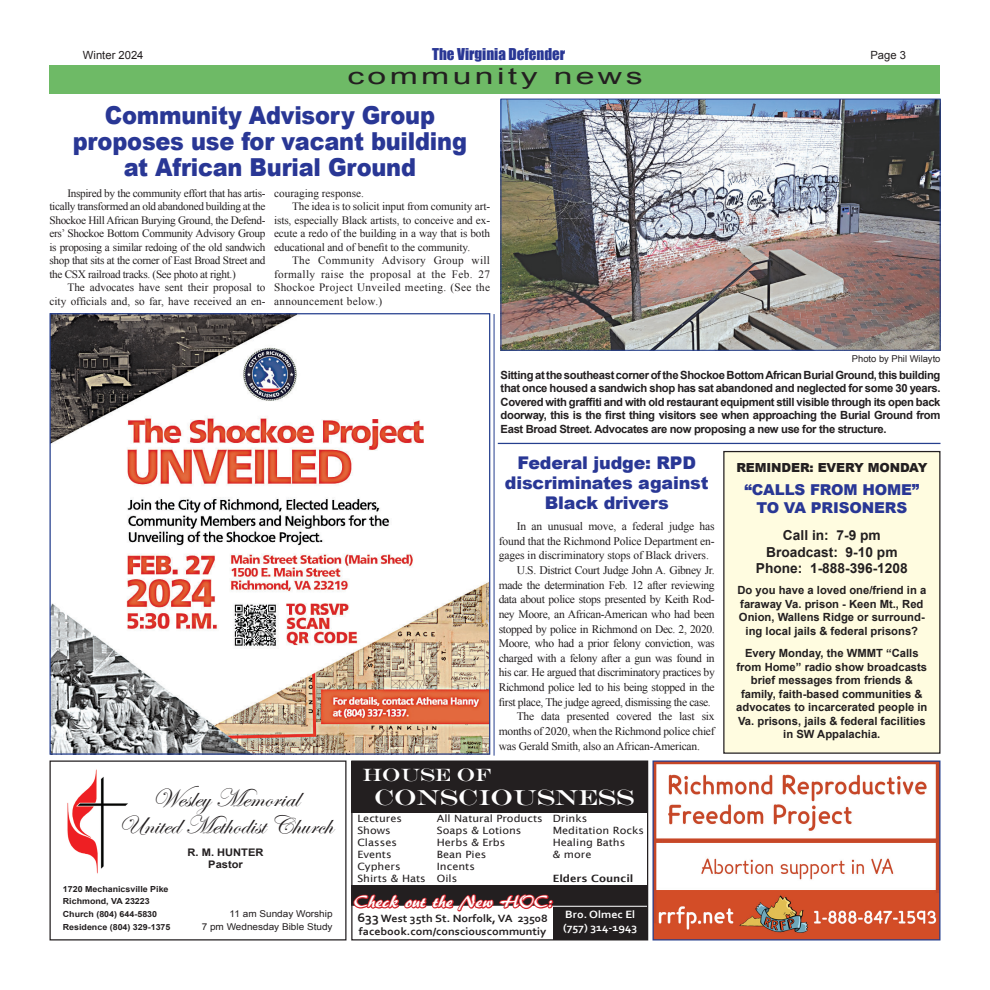
<style>
.page{position:relative;width:990px;height:990px;background:#fff}
.page>*{position:absolute;margin:0;border:0;box-sizing:border-box;transform-origin:0 0}
.t1{font:26.25px/27.1px "Edwardian Script ITC";color:#231f20;text-align:center;scale:1.06 1}
.t2{font:900 24.75px/26.2px "Arial";letter-spacing:-.01em;color:#293795;text-align:center;scale:.91 1}
.t3{font:22.5px "Arial";letter-spacing:.1em;color:#231f20;scale:1.5 1}
.t4{font:22.12px "Engravers";letter-spacing:-.02em;color:#fff;scale:1.09 1}
.t5{font:18.12px "Engravers";letter-spacing:-.02em;color:#fff;scale:1.09 1}
.t6{font:900 17.5px/20px "Arial";letter-spacing:-.01em;color:#293795;text-align:center}
.t7{font:17.12px "ARBERKLEY";color:#fff;scale:1.09 1}
.t8{font:900 15px/18px "Arial";letter-spacing:-.01em;color:#293795;text-align:center}
.t9{font:15px "Impact";color:#293795}
.t10{font:700 13.75px/16.5px "Arial";color:#231f20;text-align:center}
.t11{font:900 12.5px "Arial";letter-spacing:-.01em;color:#231f20}
.t12{font:11.5px "Times New Roman";letter-spacing:-.03em;color:#231f20}
.t13{font:11.5px "Times New Roman";letter-spacing:-.01em;color:#231f20}
.t14{font:700 11.25px/13.5px "Arial";color:#231f20;text-align:center}
.t15{font:11.25px/13.5px "Times New Roman";color:#231f20;text-align:justify}
.t16{font:11.25px "Times New Roman";letter-spacing:.03em;color:#231f20}
.t17{font:11.25px "Arial";color:#231f20}
.t18{font:700 11px/13.2px "Corbel";color:#231f20;scale:1.09 1}
.t19{font:700 11px/13.2px "Corbel";color:#fff;scale:1.09 1}
.t20{font:700 10.5px/12.5px "Arial";color:#231f20;text-align:center;scale:1.06 1}
.t21{font:10px/12px "Lucida Sans";color:#231f20;scale:1.09 1}
.t22{font:600 10px "Lucida Sans";color:#231f20;scale:1.09 1}
.t23{font:9.38px/12.5px "Arial";color:#231f20;text-align:right;scale:1.06 1}
.t24{font:9.38px "Arial";color:#231f20}
.t25{font:700 8.38px/12.5px "Arial";color:#231f20;scale:1.06 1}
.s1{font-size:13px}
</style>
<div class="page">
<div style="left:49px;top:65px;width:891px;height:29px;background:#6eba66"></div>
<img style="left:67px;top:769px;width:61px;height:105px">
<div style="left:49px;top:760px;width:298px;height:181px;border:1px solid #231f20"></div>
<div style="left:352px;top:761px;width:295px;height:52px;background:#231f20"></div>
<div style="left:553px;top:905px;width:94px;height:35px;background:#231f20"></div>
<div style="left:352px;top:885px;width:295px;height:21px;background:#231f20"></div>
<hr style="left:352px;top:906px;width:295px;height:1px;background:#fff">
<svg style="left:353px;top:894px;width:202px;height:18px"></svg>
<div style="left:351px;top:760px;width:297px;height:181px;border:1px solid #231f20"></div>
<img style="left:654px;top:762px;width:285px;height:177px">
<div style="left:652px;top:760px;width:289px;height:181px;border:1px solid #253f8e"></div>
<img style="left:503px;top:101px;width:436px;height:248px">
<div style="left:501px;top:99px;width:440px;height:252px;border:1px solid #253f8e"></div>
<div style="left:724px;top:452px;width:216px;height:301px;background:#fffce0"></div>
<div style="left:723px;top:451px;width:218px;height:303px;border:1px solid #231f20"></div>
<hr style="left:498px;top:443px;width:443px;height:1px;background:#253f8e">
<hr style="left:494px;top:314px;width:1px;height:442px;background:#253f8e">
<img style="left:51px;top:315px;width:437px;height:438px">
<p class="t17" style="left:83px;top:48px;width:62px">Winter 2024</p>
<h3 class="t9" style="left:432px;top:43px;width:135px">The Virginia Defender</h3>
<p class="t17" style="left:870px;top:48px;width:37px">Page 3</p>
<h3 class="t3" style="left:347px;top:62px;width:198px">community news</h3>
<h2 class="t2" style="left:73px;top:101px;width:435px">Community Advisory Group proposes use for vacant building at African Burial Ground</h2>
<p class="t15" style="left:49px;top:186px;width:218px;text-indent:18px">Inspired by the community effort that has artis&shy;tically transformed an old abandoned building at the Shockoe Hill African Burying Ground, the Defend&shy;ers’ Shockoe Bottom Community Advisory Group is proposing a similar redoing of the old sandwich shop that sits at the corner of East Broad Street and the CSX railroad tracks. (See photo at right.)</p>
<p class="t15" style="left:49px;top:281px;width:218px;text-align:right">The advocates have sent their proposal to city officials and, so far, have received an en-</p>
<p class="t15" style="left:274px;top:186px;width:91px">couraging response.</p>
<p class="t15" style="left:292px;top:200px;width:200px">The idea is to solicit input from comunity art-</p>
<p class="t15" style="left:274px;top:213px;width:218px">ists, especially Black artists, to conceive and ex-</p>
<p class="t15" style="left:274px;top:227px;width:217px">ecute a redo of the building in a way that is both</p>
<p class="t15" style="left:274px;top:240px;width:198px">educational and of benefit to the community.</p>
<p class="t16" style="left:292px;top:253px;width:199px">The Community Advisory Group will</p>
<p class="t16" style="left:274px;top:267px;width:218px">formally raise the proposal at the Feb. 27</p>
<p class="t16" style="left:274px;top:280px;width:218px">Shockoe Project Unveiled meeting. (See the</p>
<p class="t16" style="left:274px;top:294px;width:110px">announcement below.)</p>
<p class="t24" style="left:852px;top:353px;width:90px">Photo by Phil Wilayto</p>
<p class="t14" style="left:501px;top:368px;width:441px;text-align:justify">Sitting at the southeast corner of the Shockoe Bottom African Burial Ground, this building that once housed a sandwich shop has sat abandoned and neglected for some 30 years.<br>Covered with graffiti and with old restaurant equipment still visible through its open back doorway, this is the first thing visitors see when approaching the Burial Ground from East Broad Street. Advocates are now proposing a new use for the structure.</p>
<h3 class="t6" style="left:505px;top:452px;width:205px">Federal judge: RPD discriminates against<br>Black drivers</h3>
<p class="t13" style="left:517px;top:519px;width:200px">In an unusual move, a federal judge has</p>
<p class="t13" style="left:499px;top:533px;width:217px">found that the Richmond Police Department en-</p>
<p class="t13" style="left:499px;top:548px;width:212px">gages in discriminatory stops of Black drivers.</p>
<p class="t12" style="left:517px;top:562px;width:200px">U.S. District Court Judge John A. Gibney Jr.</p>
<p class="t12" style="left:499px;top:577px;width:218px">made the determination Feb. 12 after reviewing</p>
<p class="t12" style="left:499px;top:592px;width:217px">data about police stops presented by Keith Rod-</p>
<p class="t12" style="left:499px;top:606px;width:218px">ney Moore, an African-American who had been</p>
<p class="t12" style="left:499px;top:621px;width:218px">stopped by police in Richmond on Dec. 2, 2020.</p>
<p class="t12" style="left:499px;top:636px;width:217px">Moore, who had a prior felony conviction, was</p>
<p class="t12" style="left:499px;top:650px;width:217px">charged with a felony after a gun was found in</p>
<p class="t12" style="left:499px;top:665px;width:218px">his car. He argued that discriminatory practices by</p>
<p class="t12" style="left:499px;top:679px;width:218px">Richmond police led to his being stopped in the</p>
<p class="t12" style="left:499px;top:694px;width:214px">first place, The judge agreed, dismissing the case.</p>
<p class="t12" style="left:517px;top:709px;width:199px">The data presented covered the last six</p>
<p class="t12" style="left:499px;top:723px;width:217px">months of 2020, when the Richmond police chief</p>
<p class="t12" style="left:499px;top:738px;width:203px">was Gerald Smith, also an African-American.</p>
<p class="t11" style="left:736px;top:459px;width:193px">REMINDER: EVERY MONDAY</p>
<h3 class="t8" style="left:744px;top:480px;width:176px">“CALLS FROM HOME”<br>TO VA PRISONERS</h3>
<p class="t10" style="left:756px;top:528px;width:154px">Call in: 7-9 pm<br>Broadcast: 9-10 pm<br>Phone: 1-888-396-1208</p>
<p class="t14" style="left:737px;top:584px;width:190px">Do you have a loved one/friend in a faraway Va. prison - Keen Mt., Red Onion, Wallens Ridge or surround&shy;ing local jails &amp; federal prisons?</p>
<p class="t14" style="left:736px;top:647px;width:193px">Every Monday, the WMMT “Calls from Home” radio show broadcasts brief messages from friends &amp; family, faith-based communities &amp; advocates to incarcerated people in<br>Va. prisons, jails &amp; federal facilities in SW Appalachia.</p>
<h1 class="t1" style="left:118px;top:785px;width:204px">Wesley Memorial<br>United Methodist Church</h1>
<p class="t20" style="left:188px;top:846px;width:73px">R. M. HUNTER<br>Pastor</p>
<p class="t25" style="left:63px;top:883px;width:103px">1720 Mechanicsville Pike<br>Richmond, VA 23223<br>Church (804) 644-5830<br>Residence (804) 329-1375</p>
<p class="t23" style="left:202px;top:908px;width:125px">11 am Sunday Worship<br>7 pm Wednesday Bible Study</p>
<h3 class="t5" style="left:363px;top:764px;width:120px">HOUSE OF</h3>
<h3 class="t4" style="left:374px;top:784px;width:241px">CONSCIOUSNESS</h3>
<p class="t21" style="left:357px;top:812px;width:64px">Lectures<br>Shows<br>Classes<br>Events<br>Cyphers<br>Shirts &amp; Hats</p>
<p class="t21" style="left:437px;top:812px;width:99px">All Natural Products<br>Soaps &amp; Lotions<br>Herbs &amp; Erbs<br>Bean Pies<br>Incents<br>Oils</p>
<p class="t21" style="left:553px;top:812px;width:85px">Drinks<br>Meditation Rocks<br>Healing Baths<br>&amp; more</p>
<p class="t22" style="left:553px;top:873px;width:76px">Elders Council</p>
<p class="t19" style="left:563px;top:908px;width:70px">Bro. Olmec El (757) 314-1943</p>
<h3 class="t7" style="left:354px;top:891px;width:183px">Check out the New HOC:</h3>
<p class="t18" style="left:357px;top:911px;width:176px"><span class="s1">633</span> West 35th St. Norfolk, VA 23508 facebook.com/consciouscommuntiy</p>
</div>
